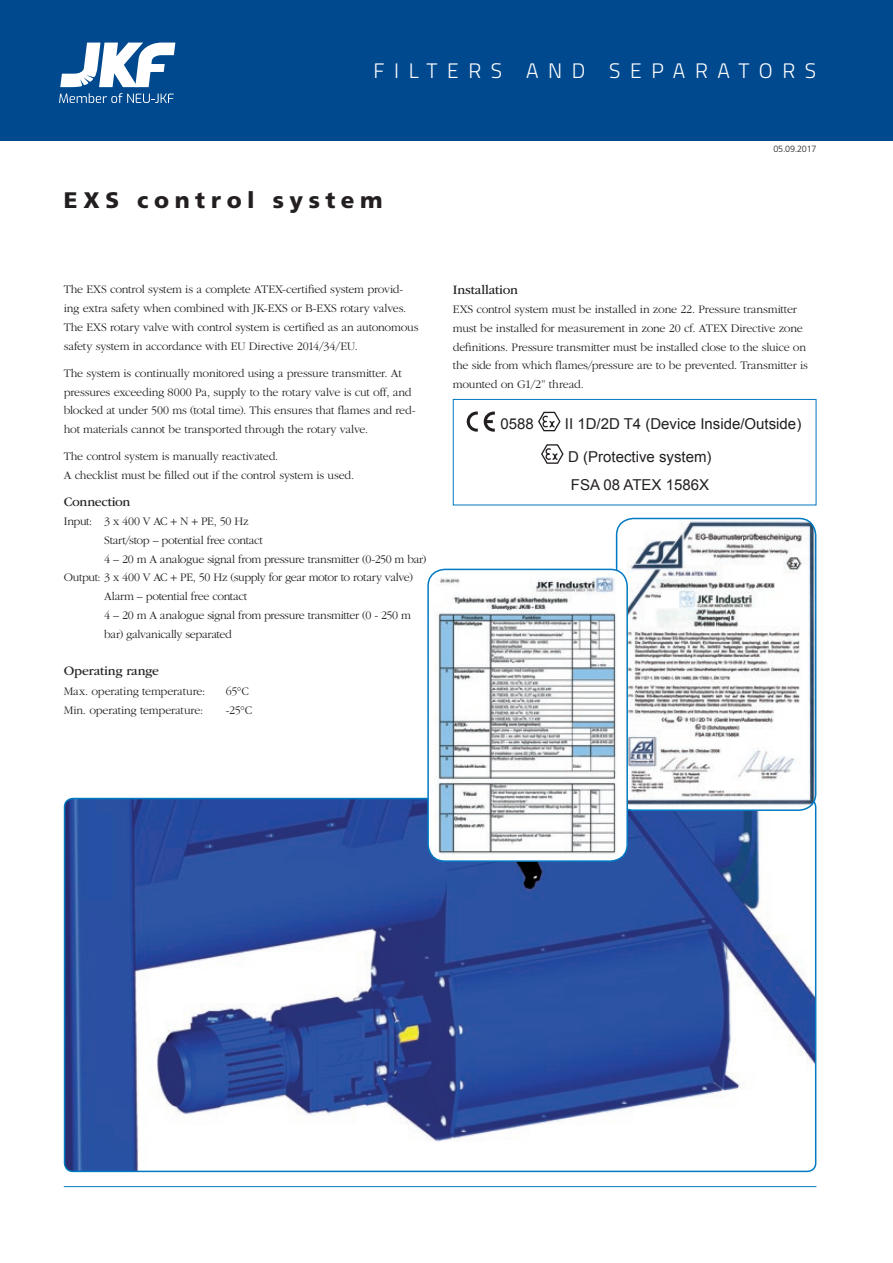
<style>
.page{position:relative;width:893px;height:1263px;background:#fff}
.page>*{position:absolute;margin:0;border:0;box-sizing:border-box;transform-origin:0 0}
.t1{font:900 22.5px "Frutiger LT Std";letter-spacing:.25em;color:#231f20}
.t2{font:300 21px "Titillium";letter-spacing:.46em;color:#fff}
.t3{font:15px/32.7px "Arial";color:#231f20}
.t4{font:13.5px "ITC Garamond Std";letter-spacing:-.015em;color:#231f20}
.t5{font:300 12px/18.8px "ITC Garamond Std";letter-spacing:-.02em;color:#231f20}
.t6{font:300 9px "Frutiger LT Std";letter-spacing:-.025em;color:#231f20}
</style>
<div class="page">
<hr style="left:64px;top:1186px;width:752px;height:1px;background:#007ac2">
<div style="left:0;top:0;width:893px;height:140px;background:#01498e"></div>
<svg style="left:60px;top:43px;width:115px;height:44px"></svg>
<svg style="left:59px;top:93px;width:115px;height:10px"></svg>
<img style="left:65px;top:798px;width:751px;height:373px">
<img style="left:617px;top:518px;width:199px;height:292px">
<div style="left:616px;top:518px;width:200px;height:293px;border:2px solid #007ac2;border-radius:17px"></div>
<img style="left:428px;top:570px;width:199px;height:291px">
<div style="left:427px;top:569px;width:201px;height:293px;border:2px solid #007ac2;border-radius:17px"></div>
<div style="left:453px;top:399px;width:363px;height:106px;border:1px solid #0079c2"></div>
<svg style="left:538px;top:412px;width:23px;height:19px"></svg>
<svg style="left:484px;top:412px;width:11px;height:20px"></svg>
<svg style="left:467px;top:411px;width:11px;height:21px"></svg>
<svg style="left:541px;top:444px;width:23px;height:20px"></svg>
<h2 class="t2" style="left:373px;top:55px;width:444px">FILTERS AND SEPARATORS</h2>
<h1 class="t1" style="left:64px;top:187px;width:320px">EXS control system</h1>
<p class="t6" style="left:773px;top:144px;width:45px">05.09.2017</p>
<p class="t5" style="left:64px;top:280px;width:356px">The EXS control system is a complete ATEX-certified system provid&shy;ing extra safety when combined with JK-EXS or B-EXS rotary valves.<br>The EXS rotary valve with control system is certified as an autonomous safety system in accordance with EU Directive 2014/34/EU.</p>
<p class="t5" style="left:64px;top:364px;width:353px">The system is continually monitored using a pressure transmitter. At pressures exceeding 8000 Pa, supply to the rotary valve is cut off, and blocked at under 500 ms (total time). This ensures that flames and red&shy;hot materials cannot be transported through the rotary valve.</p>
<p class="t5" style="left:64px;top:447px;width:292px">The control system is manually reactivated.<br>A checklist must be filled out if the control system is used.</p>
<p class="t4" style="left:64px;top:495px;width:68px">Connection</p>
<p class="t5" style="left:64px;top:512px;width:186px">Input: 3 x 400 V AC + N + PE, 50 Hz</p>
<p class="t5" style="left:104px;top:531px;width:160px">Start/stop – potential free contact</p>
<p class="t5" style="left:104px;top:550px;width:324px">4 – 20 m A analogue signal from pressure transmitter (0-250 m bar)</p>
<p class="t5" style="left:64px;top:568px;width:351px">Output: 3 x 400 V AC + PE, 50 Hz (supply for gear motor to rotary valve)</p>
<p class="t5" style="left:104px;top:587px;width:144px">Alarm – potential free contact</p>
<p class="t5" style="left:104px;top:606px;width:308px">4 – 20 m A analogue signal from pressure transmitter (0 - 250 m</p>
<p class="t5" style="left:104px;top:625px;width:129px">bar) galvanically separated</p>
<p class="t4" style="left:64px;top:663px;width:97px">Operating range</p>
<p class="t5" style="left:64px;top:682px;width:143px">Max. operating temperature:</p>
<p class="t5" style="left:226px;top:682px;width:25px">65°C</p>
<p class="t5" style="left:64px;top:701px;width:141px">Min. operating temperature:</p>
<p class="t5" style="left:226px;top:701px;width:28px">-25°C</p>
<p class="t4" style="left:453px;top:283px;width:67px">Installation</p>
<p class="t5" style="left:453px;top:300px;width:356px">EXS control system must be installed in zone 22. Pressure transmitter must be installed for measurement in zone 20 cf. ATEX Directive zone definitions. Pressure transmitter must be installed close to the sluice on the side from which flames/pressure are to be prevented. Transmitter is mounted on G1/2” thread.</p>
<p class="t3" style="left:500px;top:407px;width:35px">0588</p>
<p class="t3" style="left:565px;top:407px;width:238px">II 1D/2D T4 (Device Inside/Outside)<br>D (Protective system)</p>
<p class="t3" style="left:571px;top:469px;width:140px">FSA 08 ATEX 1586X</p>
</div>
